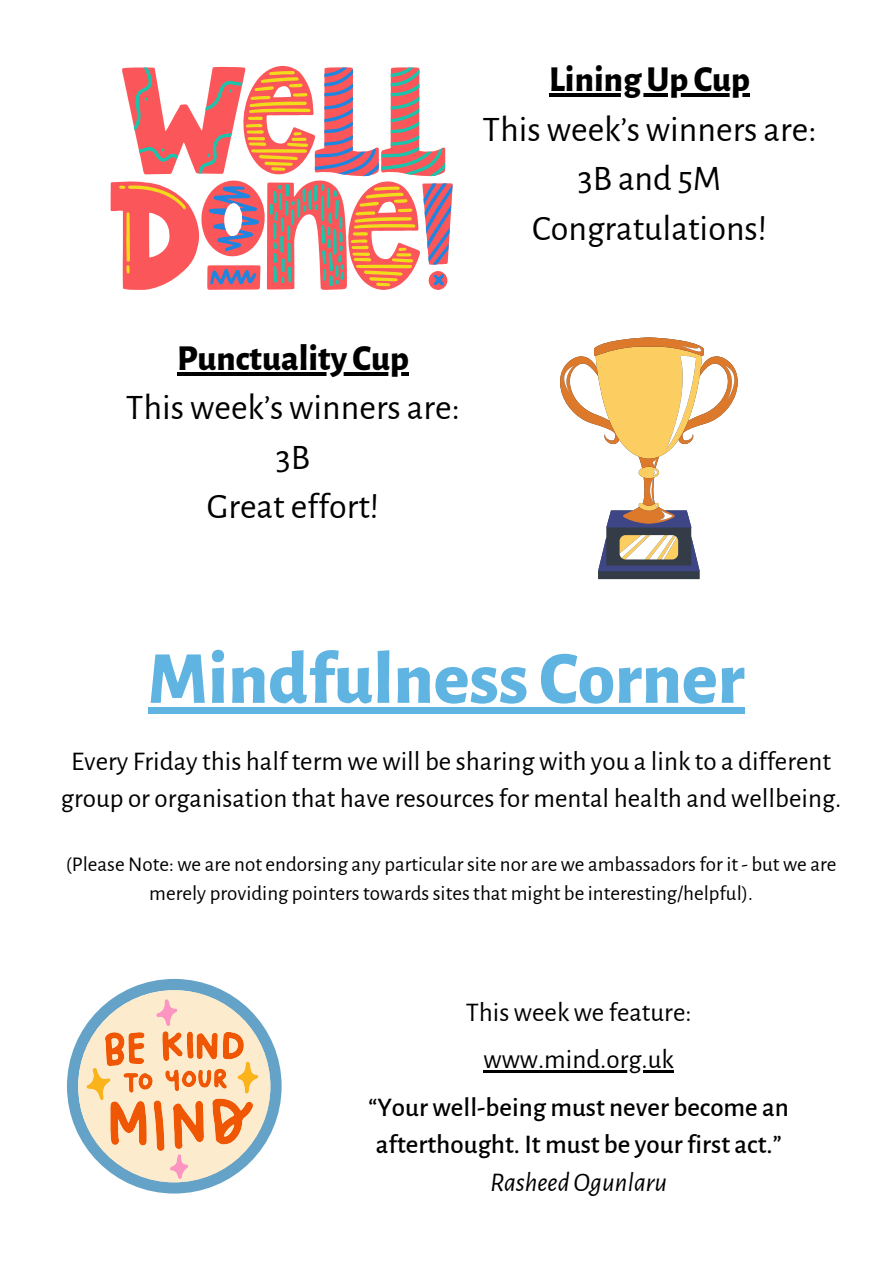
<style>
.page{position:relative;width:893px;height:1264px;background:#fff}
.page>*{position:absolute;margin:0;border:0;box-sizing:border-box;transform-origin:0 0}
.t1{font:800 75px "Alegreya Sans";color:#60b4e2}
.t2{font:36px/49.5px "Alegreya Sans";color:#000;text-align:center}
.t3{font:800 36px "Alegreya Sans";color:#000}
.t4{font:27px/37px "Alegreya Sans";color:#000;text-align:center}
.t5{font:500 27px/37.5px "Alegreya Sans";color:#000}
.t6{font:italic 27px "Alegreya Sans";color:#000}
.t7{font:21px/29.2px "Alegreya Sans";color:#000;text-align:center}
</style>
<div class="page">
<svg style="left:560px;top:337px;width:178px;height:242px"></svg>
<svg style="left:111px;top:66px;width:335px;height:224px"></svg>
<svg style="left:119px;top:71px;width:15px;height:215px"></svg>
<svg style="left:134px;top:68px;width:75px;height:218px;fill:#fb565a"></svg>
<svg style="left:209px;top:68px;width:243px;height:218px"></svg>
<svg style="left:67px;top:978px;width:214px;height:215px"></svg>
<svg style="left:78px;top:990px;width:192px;height:192px;background:#e8cbad"></svg>
<svg style="left:549px;top:93px;width:201px;height:4px"></svg>
<hr style="left:177px;top:372px;width:232px;height:3px;background:#000">
<div style="left:148px;top:707px;width:596px;height:7px;background:#60b4e2"></div>
<hr style="left:483px;top:1070px;width:190px;height:2px;background:#000">
<h2 class="t3" style="left:549px;top:62px;width:202px">LiningUp Cup</h2>
<h2 class="t2" style="left:482px;top:105px;width:335px">This week’s winners are:<br>3B and 5M<br>Congratulations!</h2>
<h2 class="t3" style="left:177px;top:341px;width:233px">Punctuality Cup</h2>
<h2 class="t2" style="left:126px;top:383px;width:335px">This week’s winners are:<br>3B<br>Great effort!</h2>
<h1 class="t1" style="left:148px;top:642px;width:598px">Mindfulness Corner</h1>
<p class="t4" style="left:61px;top:743px;width:781px">Every Friday this half term we will be sharing with you a link to a different group or organisation that have resources for mental health and wellbeing.</p>
<p class="t7" style="left:66px;top:850px;width:772px">(Please Note: we are not endorsing any particular site nor are we ambassadors for it - but we are merely providing pointers towards sites that might be interesting/helpful).</p>
<p class="t4" style="left:465px;top:989px;width:227px;line-height:47.4px">This week we feature: www.mind.org.uk</p>
<p class="t5" style="left:368px;top:1089px;width:422px">“Your well-being must never become an afterthought. It must be your first act.”</p>
<p class="t6" style="left:490px;top:1169px;width:179px">RasheedOgunlaru</p>
</div>
